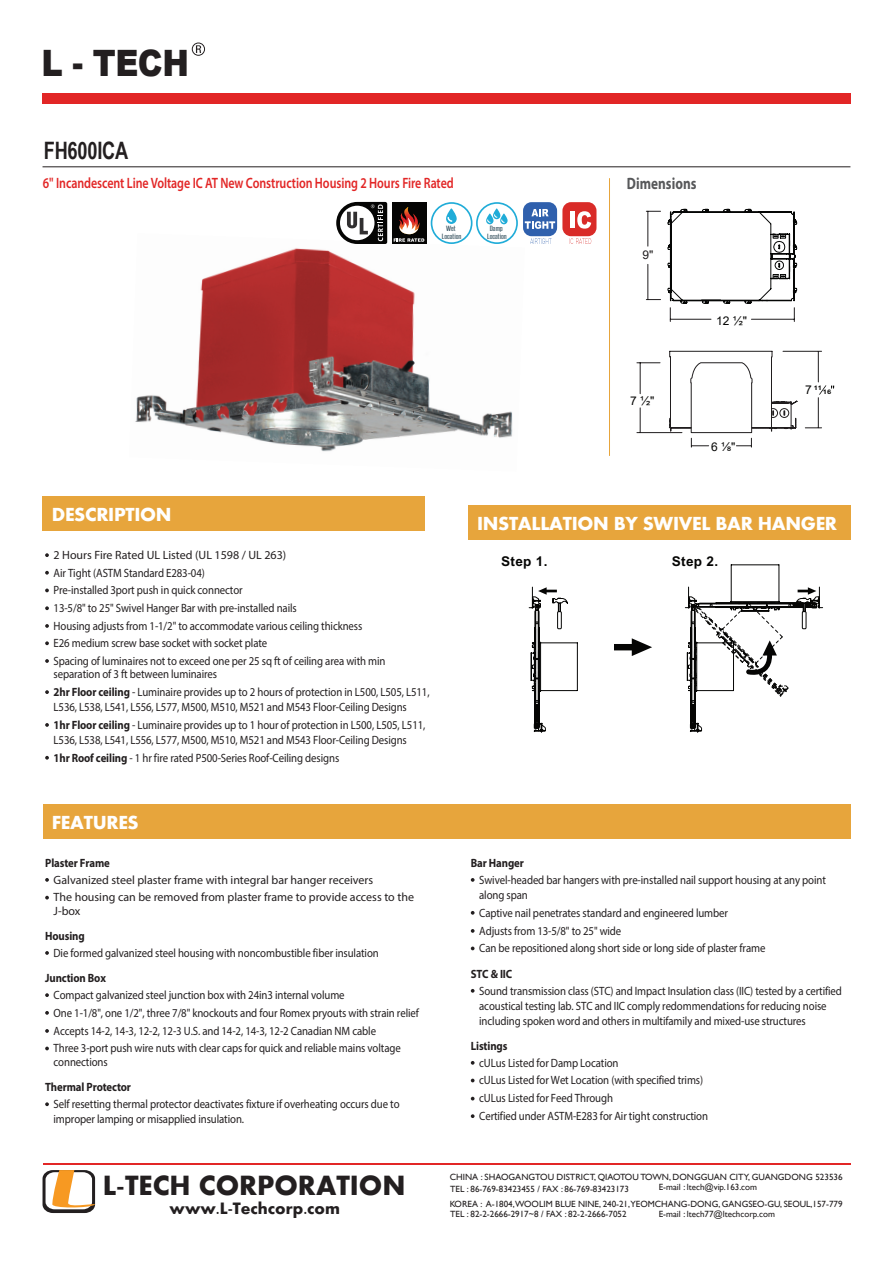
<style>
.page{position:relative;width:893px;height:1263px;background:#fff}
.page>*{position:absolute;margin:0;border:0;box-sizing:border-box;transform-origin:0 0}
.t1{font:900 36.3px "Arial";color:#231f20;scale:.88 1}
.t2{font:700 28.8px "Aharoni";color:#231f20}
.t3{font:700 24px "Arial Narrow";letter-spacing:-.01em;color:#231f20;scale:.93 1}
.t4{font:700 19.5px "Aharoni";letter-spacing:-.015em;color:#fff}
.t5{font:700 16.95px "Aharoni";color:#231f20}
.t6{font:700 16.5px "Myriad Pro";letter-spacing:.005em;color:#57585a;scale:.8 1}
.t7{font:600 15px "Myriad Pro";letter-spacing:-.005em;color:#e22626;scale:.8 1}
.t8{font:700 13.5px "Arial";letter-spacing:.025em;color:#050504}
.t9{font:12px/17.9px "Myriad Pro";letter-spacing:-.01em;color:#231f20;scale:.9 1}
.t10{font:12px/17.7px "Myriad Pro";letter-spacing:-.01em;color:#231f20}
.t11{font:700 12px "Myriad Pro";letter-spacing:-.01em;color:#231f20;scale:.9 1}
.t12{font:12px "Arial";color:#050504}
.t13{font:12px "Arial";color:#201d1e}
.t14{font:9px "Gill Sans";color:#231f20}
.t15{font:6.45px/7.8px "Steelfish Rg";letter-spacing:-.005em;color:#3b5562;text-align:center;scale:1.5 1}
.t16{font:700 6.3px "Arial";color:#050504;scale:1.16 1}
.t17{font:700 6.3px "Arial";color:#050504;scale:1.2 1}
.s1{font-weight:700}
.s2{font-weight:400;font-size:12.15px}
</style>
<div class="page">
<img style="left:135px;top:233px;width:378px;height:219px">
<div style="left:43px;top:93px;width:807px;height:11px;background:#e22626"></div>
<svg style="left:192px;top:43px;width:13px;height:13px"></svg>
<hr style="left:43px;top:1163px;width:807px;height:2px;background:#e22626">
<svg style="left:43px;top:1170px;width:53px;height:43px"></svg>
<hr style="left:43px;top:167px;width:807px;height:1px;background:#231f20">
<hr style="left:609px;top:178px;width:1px;height:278px;background:#e7a53c">
<svg style="left:529px;top:564px;width:294px;height:169px"></svg>
<svg style="left:336px;top:202px;width:51px;height:42px"></svg>
<div style="left:523px;top:202px;width:34px;height:34px;background:#2f60ad;border-radius:9px"></div>
<svg style="left:525px;top:209px;width:30px;height:20px"></svg>
<svg style="left:530px;top:238px;width:21px;height:6px"></svg>
<div style="left:562px;top:202px;width:34px;height:34px;background:#d92b28;border-radius:9px"></div>
<div style="left:570px;top:212px;width:5px;height:16px;background:#fff"></div>
<svg style="left:577px;top:211px;width:14px;height:18px"></svg>
<svg style="left:569px;top:238px;width:22px;height:6px"></svg>
<div style="left:392px;top:202px;width:35px;height:42px;background:#050504"></div>
<svg style="left:394px;top:207px;width:30px;height:35px"></svg>
<svg style="left:431px;top:202px;width:87px;height:42px"></svg>
<div style="left:468px;top:505px;width:382px;height:35px;background:#e7a53c"></div>
<div style="left:43px;top:804px;width:807px;height:35px;background:#e7a53c"></div>
<svg style="left:45px;top:878px;width:4px;height:4px"></svg>
<svg style="left:45px;top:896px;width:4px;height:3px"></svg>
<svg style="left:45px;top:951px;width:4px;height:4px"></svg>
<svg style="left:45px;top:690px;width:4px;height:4px"></svg>
<svg style="left:45px;top:723px;width:4px;height:4px"></svg>
<svg style="left:45px;top:993px;width:4px;height:4px"></svg>
<svg style="left:45px;top:1011px;width:4px;height:4px"></svg>
<svg style="left:45px;top:1029px;width:4px;height:4px"></svg>
<svg style="left:45px;top:1046px;width:4px;height:4px"></svg>
<svg style="left:471px;top:1061px;width:4px;height:4px"></svg>
<svg style="left:471px;top:1079px;width:4px;height:3px"></svg>
<svg style="left:471px;top:1097px;width:4px;height:3px"></svg>
<svg style="left:471px;top:1114px;width:4px;height:4px"></svg>
<svg style="left:471px;top:878px;width:4px;height:4px"></svg>
<svg style="left:471px;top:911px;width:4px;height:4px"></svg>
<svg style="left:471px;top:929px;width:4px;height:4px"></svg>
<svg style="left:471px;top:946px;width:4px;height:4px"></svg>
<div style="left:43px;top:496px;width:382px;height:35px;background:#e7a53c"></div>
<svg style="left:45px;top:553px;width:4px;height:4px"></svg>
<svg style="left:45px;top:571px;width:4px;height:4px"></svg>
<svg style="left:45px;top:588px;width:4px;height:4px"></svg>
<svg style="left:45px;top:606px;width:4px;height:4px"></svg>
<svg style="left:45px;top:624px;width:4px;height:4px"></svg>
<svg style="left:45px;top:641px;width:4px;height:4px"></svg>
<svg style="left:45px;top:659px;width:4px;height:4px"></svg>
<svg style="left:45px;top:1102px;width:4px;height:4px"></svg>
<svg style="left:45px;top:756px;width:4px;height:4px"></svg>
<svg style="left:471px;top:989px;width:4px;height:4px"></svg>
<svg style="left:646px;top:299px;width:15px;height:1px"></svg>
<svg style="left:646px;top:211px;width:14px;height:1px"></svg>
<hr style="left:648px;top:264px;width:1px;height:35px;background:#201d1e">
<hr style="left:648px;top:211px;width:1px;height:35px;background:#201d1e">
<svg style="left:667px;top:208px;width:131px;height:113px"></svg>
<hr style="left:783px;top:351px;width:39px;height:1px;background:#201d1e">
<hr style="left:818px;top:398px;width:1px;height:30px;background:#201d1e">
<hr style="left:818px;top:352px;width:1px;height:30px;background:#201d1e">
<svg style="left:805px;top:428px;width:17px;height:1px"></svg>
<svg style="left:819px;top:385px;width:15px;height:10px"></svg>
<svg style="left:637px;top:362px;width:23px;height:1px"></svg>
<svg style="left:640px;top:408px;width:1px;height:24px"></svg>
<hr style="left:640px;top:363px;width:1px;height:31px;background:#201d1e">
<hr style="left:637px;top:432px;width:45px;height:1px;background:#201d1e">
<svg style="left:668px;top:350px;width:130px;height:97px"></svg>
<h1 class="t1" style="left:41px;top:36px;width:169px">L - TECH</h1>
<h3 class="t3" style="left:44px;top:133px;width:92px">FH600ICA</h3>
<p class="t7" style="left:43px;top:173px;width:515px">6" Incandescent Line Voltage IC AT New Construction Housing 2 Hours Fire Rated</p>
<p class="t15" style="left:442px;top:224px;width:15px">Wet<br>Location</p>
<p class="t15" style="left:487px;top:224px;width:15px">Damp<br>Location</p>
<h3 class="t6" style="left:627px;top:173px;width:89px">Dimensions</h3>
<p class="t13" style="left:642px;top:247px;width:12px">9"</p>
<p class="t12" style="left:716px;top:312px;width:32px">12 ½"</p>
<h3 class="t4" style="left:52px;top:507px;width:121px">DESCRIPTION</h3>
<p class="t10" style="left:54px;top:546px;width:333px">2 Hours Fire Rated UL Listed (UL 1598 / UL 263)<br>Air Tight (ASTM Standard E283-04)<br>Pre-installed 3port push in quick connector<br>13-5/8" to 25" Swivel Hanger Bar with pre-installed nails<br>Housing adjusts from 1-1/2" to accommodate various ceiling thickness<br>E26 medium screw base socket with socket plate<br>Spacing of luminaires not to exceed one per 25 sq ft of ceiling area with min</p>
<p class="t9" style="left:54px;top:665px;width:183px">separation of 3 ft between luminaires</p>
<p class="t9" style="left:54px;top:684px;width:419px;line-height:15px"><span class="s1">2hr Floor ceiling</span> - Luminaire provides up to 2 hours of protection in L500, L505, L511,<br>L536, L538, L541, L556, L577, M500, M510, M521 and M543 Floor-Ceiling Designs</p>
<p class="t9" style="left:54px;top:717px;width:415px;line-height:15px"><span class="s1">1hr Floor ceiling</span> - Luminaire provides up to 1 hour of protection in L500, L505, L511,<br>L536, L538, L541, L556, L577, M500, M510, M521 and M543 Floor-Ceiling Designs</p>
<p class="t9" style="left:54px;top:748px;width:319px"><span class="s1">1hr Roof ceiling</span> - 1 hr fire rated P500-Series Roof-Ceiling designs</p>
<h3 class="t4" style="left:52px;top:815px;width:88px">FEATURES</h3>
<p class="t11" style="left:45px;top:855px;width:73px">Plaster Frame</p>
<p class="t10" style="left:54px;top:871px;width:362px">Galvanized steel plaster frame with integral bar hanger receivers<br>The housing can be removed from plaster frame to provide access to the</p>
<p class="t10" style="left:54px;top:902px;width:28px">J-box</p>
<p class="t11" style="left:45px;top:928px;width:46px">Housing</p>
<p class="t9" style="left:54px;top:944px;width:363px">Die formed galvanized steel housing with noncombustible fiber insulation</p>
<p class="t11" style="left:45px;top:970px;width:69px">Junction Box</p>
<p class="t9" style="left:54px;top:986px;width:407px">Compact galvanized steel junction box with 24in3 internal volume<br>One 1-1/8", one 1/2", three 7/8" knockouts and four Romex pryouts with strain relief Accepts 14-2, 14-3, 12-2, 12-3 U.S. and 14-2, 14-3, 12-2 Canadian NM cable<br>Three 3-port push wire nuts with clear caps for quick and reliable mains voltage</p>
<p class="t9" style="left:54px;top:1053px;width:62px">connections</p>
<p class="t11" style="left:45px;top:1079px;width:97px">Thermal Protector</p>
<p class="t9" style="left:54px;top:1096px;width:386px;line-height:15px">Self resetting thermal protector deactivates fixture if overheating occurs due to improper lamping or misapplied insulation.</p>
<p class="t12" style="left:630px;top:392px;width:26px">7 ½"</p>
<p class="t12" style="left:711px;top:438px;width:26px">6 ⅛"</p>
<p class="t16" style="left:805px;top:384px;width:16px"><span class="s2">7</span>11</p>
<p class="t17" style="left:823px;top:389px;width:8px">16</p>
<h3 class="t4" style="left:477px;top:515px;width:362px">INSTALLATION BY SWIVEL BAR HANGER</h3>
<p class="t8" style="left:501px;top:553px;width:48px">Step 1.</p>
<p class="t8" style="left:672px;top:553px;width:48px">Step 2.</p>
<p class="t11" style="left:471px;top:855px;width:61px">Bar Hanger</p>
<p class="t9" style="left:479px;top:872px;width:387px;line-height:15px">Swivel-headed bar hangers with pre-installed nail support housing at any point along span</p>
<p class="t9" style="left:479px;top:903px;width:320px">Captive nail penetrates standard and engineered lumber<br>Adjusts from 13-5/8" to 25" wide<br>Can be repositioned along short side or long side of plaster frame</p>
<p class="t11" style="left:471px;top:966px;width:48px">STC &amp; IIC</p>
<p class="t9" style="left:479px;top:983px;width:405px;line-height:15px">Sound transmission class (STC) and Impact Insulation class (IIC) tested by a certified acoustical testing lab. STC and IIC comply redommendations for reducing noise including spoken word and others in multifamily and mixed-use structures</p>
<p class="t11" style="left:471px;top:1038px;width:42px">Listings</p>
<p class="t9" style="left:479px;top:1053px;width:256px">cULus Listed for Damp Location<br>cULus Listed for Wet Location (with specified trims) cULus Listed for Feed Through<br>Certified under ASTM-E283 for Air tight construction</p>
<p class="t14" style="left:450px;top:1171px;width:394px">CHINA : SHAOGANGTOU DISTRICT, QIAOTOU TOWN, DONGGUAN CITY, GUANGDONG 523536</p>
<p class="t14" style="left:450px;top:1199px;width:394px">KOREA : A-1804,WOOLIM BLUE NINE, 240-21,YEOMCHANG-DONG, GANGSEO-GU, SEOUL,157-779</p>
<h2 class="t2" style="left:103px;top:1173px;width:304px">L-TECH CORPORATION</h2>
<h3 class="t5" style="left:170px;top:1202px;width:172px">www.L-Techcorp.com</h3>
<p class="t14" style="left:450px;top:1209px;width:178px">TEL : 82-2-2666-2917~8 / FAX : 82-2-2666-7052</p>
<p class="t14" style="left:659px;top:1182px;width:100px">E-mail : ltech@vip.163.com</p>
<p class="t14" style="left:659px;top:1209px;width:118px">E-mail : ltech77@ltechcorp.com</p>
<p class="t14" style="left:450px;top:1183px;width:180px">TEL : 86-769-83423455 / FAX : 86-769-83423173</p>
</div>
